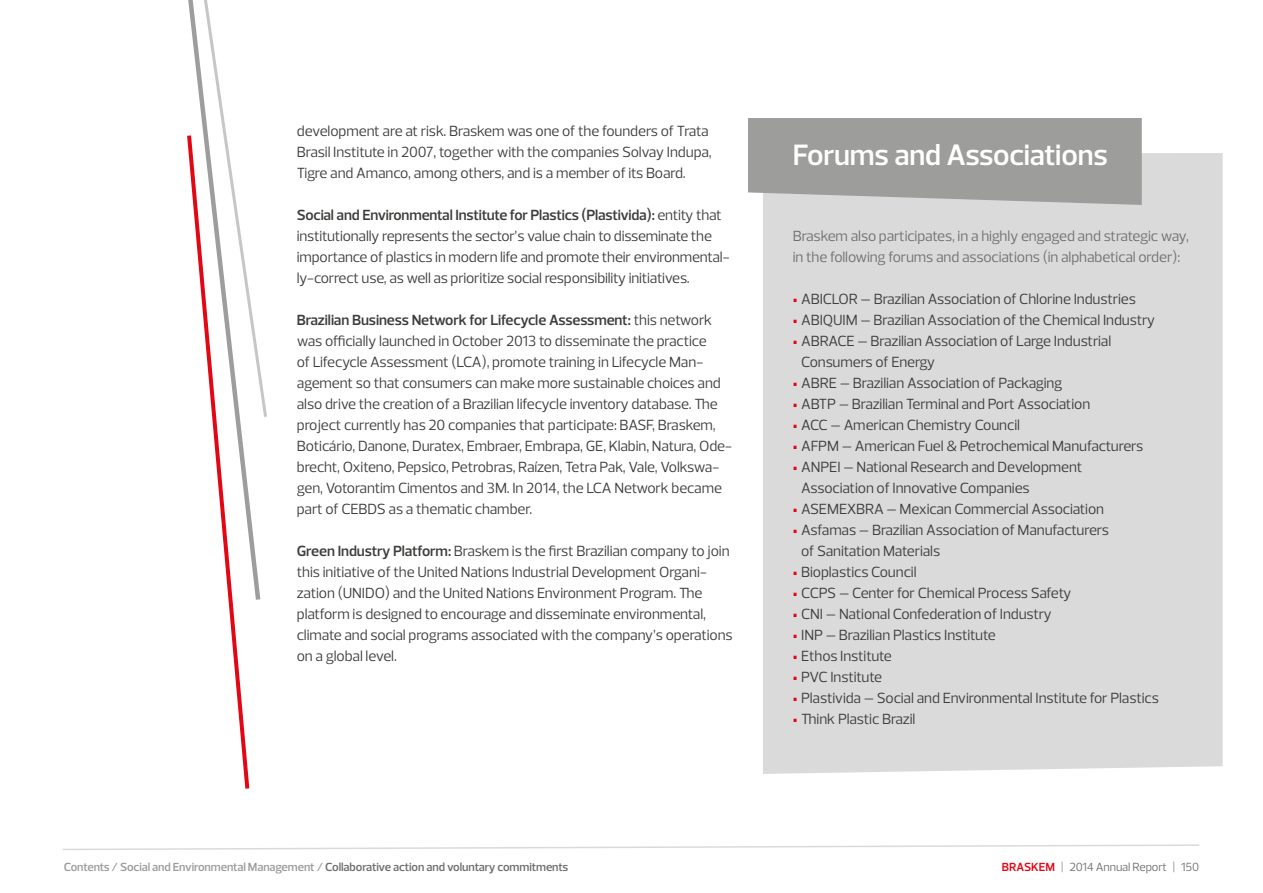
<style>
.page{position:relative;width:1263px;height:893px;background:#fff}
.page>*{position:absolute;margin:0;border:0;box-sizing:border-box;transform-origin:0 0}
.t1{font:700 30px "Odebrecht Sans";letter-spacing:-.005em;color:#fff}
.t2{font:15px/21px "Odebrecht Sans";letter-spacing:-.01em;color:#3c3c3b}
.t3{font:15px/21px "Odebrecht Sans";letter-spacing:-.01em;color:#706f6f}
.t4{font:700 12px "Odebrecht Sans";letter-spacing:-.005em;color:#9d9d9c}
.t5{font:12px "Odebrecht Sans";letter-spacing:-.01em;color:#706f6f}
.s1{font-weight:700}
.s2{color:#706f6f}
.s3{font-family:"Odebrecht Slab";font-size:22.5px;color:#e30613}
.s4{font-weight:700;color:#e30613}
</style>
<div class="page">
<svg style="left:62px;top:844px;width:1137px;height:6px"></svg>
<div style="left:763px;top:153px;width:459px;height:621px;background:#dadada"></div>
<svg style="left:748px;top:118px;width:394px;height:87px;background:#a1a1a0"></svg>
<svg style="left:187px;top:0;width:80px;height:789px"></svg>
<p class="t2" style="left:297px;top:121px;width:416px">development are at risk. Braskem was one of the founders of Trata<br>Brasil Institute in 2007, together with the companies Solvay Indupa,<br>Tigre and Amanco, among others, and is a member of its Board.</p>
<p class="t2" style="left:297px;top:205px;width:435px"><span class="s1">Social and Environmental Institute for Plastics (Plastivida):</span> entity that institutionally represents the sector’s value chain to disseminate the importance of plastics in modern life and promote their environmental&shy;ly-correct use, as well as prioritize social responsibility initiatives.</p>
<p class="t2" style="left:297px;top:310px;width:437px"><span class="s1">Brazilian Business Network for Lifecycle Assessment:</span> this network was officially launched in October 2013 to disseminate the practice<br>of Lifecycle Assessment (LCA), promote training in Lifecycle Man&shy;agement so that consumers can make more sustainable choices and also drive the creation of a Brazilian lifecycle inventory database. The project currently has 20 companies that participate: BASF, Braskem, Boticário, Danone, Duratex, Embraer, Embrapa, GE, Klabin, Natura, Ode&shy;brecht, Oxiteno, Pepsico, Petrobras, Raízen, Tetra Pak, Vale, Volkswa&shy;gen, Votorantim Cimentos and 3M. In 2014, the LCA Network became part of CEBDS as a thematic chamber.</p>
<p class="t2" style="left:297px;top:541px;width:437px"><span class="s1">Green Industry Platform:</span> Braskem is the first Brazilian company to join this initiative of the United Nations Industrial Development Organi&shy;zation (UNIDO) and the United Nations Environment Program. The platform is designed to encourage and disseminate environmental, climate and social programs associated with the company’s operations on a global level.</p>
<p class="t4" style="left:64px;top:860px;width:506px">Contents / Social and Environmental Management / <span class="s2">Collaborative action and voluntary commitments</span></p>
<h1 class="t1" style="left:793px;top:137px;width:317px">Forums and Associations</h1>
<p class="t3" style="left:793px;top:226px;width:398px">Braskem also participates, in a highly engaged and strategic way, in the following forums and associations (in alphabetical order):</p>
<p class="t2" style="left:793px;top:289px;width:345px"><span class="s3">•</span> ABICLOR – Brazilian Association of Chlorine Industries</p>
<p class="t2" style="left:793px;top:310px;width:364px"><span class="s3">•</span> ABIQUIM – Brazilian Association of the Chemical Industry</p>
<p class="t2" style="left:801px;top:331px;width:312px;text-indent:-9px"><span class="s3">•</span> ABRACE – Brazilian Association of Large Industrial<br>Consumers of Energy</p>
<p class="t2" style="left:793px;top:373px;width:271px"><span class="s3">•</span> ABRE – Brazilian Association of Packaging</p>
<p class="t2" style="left:793px;top:394px;width:299px"><span class="s3">•</span> ABTP – Brazilian Terminal and Port Association</p>
<p class="t2" style="left:793px;top:415px;width:229px"><span class="s3">•</span> ACC – American Chemistry Council</p>
<p class="t2" style="left:793px;top:436px;width:352px"><span class="s3">•</span> AFPM – American Fuel &amp; Petrochemical Manufacturers</p>
<p class="t2" style="left:801px;top:457px;width:283px;text-indent:-9px"><span class="s3">•</span> ANPEI – National Research and Development<br>Association of Innovative Companies</p>
<p class="t2" style="left:793px;top:499px;width:313px"><span class="s3">•</span> ASEMEXBRA – Mexican Commercial Association</p>
<p class="t2" style="left:801px;top:520px;width:309px;text-indent:-9px"><span class="s3">•</span> Asfamas – Brazilian Association of Manufacturers of Sanitation Materials</p>
<p class="t2" style="left:793px;top:562px;width:125px"><span class="s3">•</span> Bioplastics Council</p>
<p class="t2" style="left:793px;top:583px;width:281px"><span class="s3">•</span> CCPS – Center for Chemical Process Safety</p>
<p class="t2" style="left:793px;top:604px;width:261px"><span class="s3">•</span> CNI – National Confederation of Industry</p>
<p class="t2" style="left:793px;top:625px;width:205px"><span class="s3">•</span> INP – Brazilian Plastics Institute</p>
<p class="t2" style="left:793px;top:646px;width:101px"><span class="s3">•</span> Ethos Institute</p>
<p class="t2" style="left:793px;top:667px;width:91px"><span class="s3">•</span> PVC Institute</p>
<p class="t2" style="left:793px;top:688px;width:368px"><span class="s3">•</span> Plastivida – Social and Environmental Institute for Plastics</p>
<p class="t2" style="left:793px;top:709px;width:124px"><span class="s3">•</span> Think Plastic Brazil</p>
<p class="t5" style="left:1002px;top:860px;width:199px"><span class="s4">BRASKEM</span> | 2014 Annual Report | 150</p>
</div>
